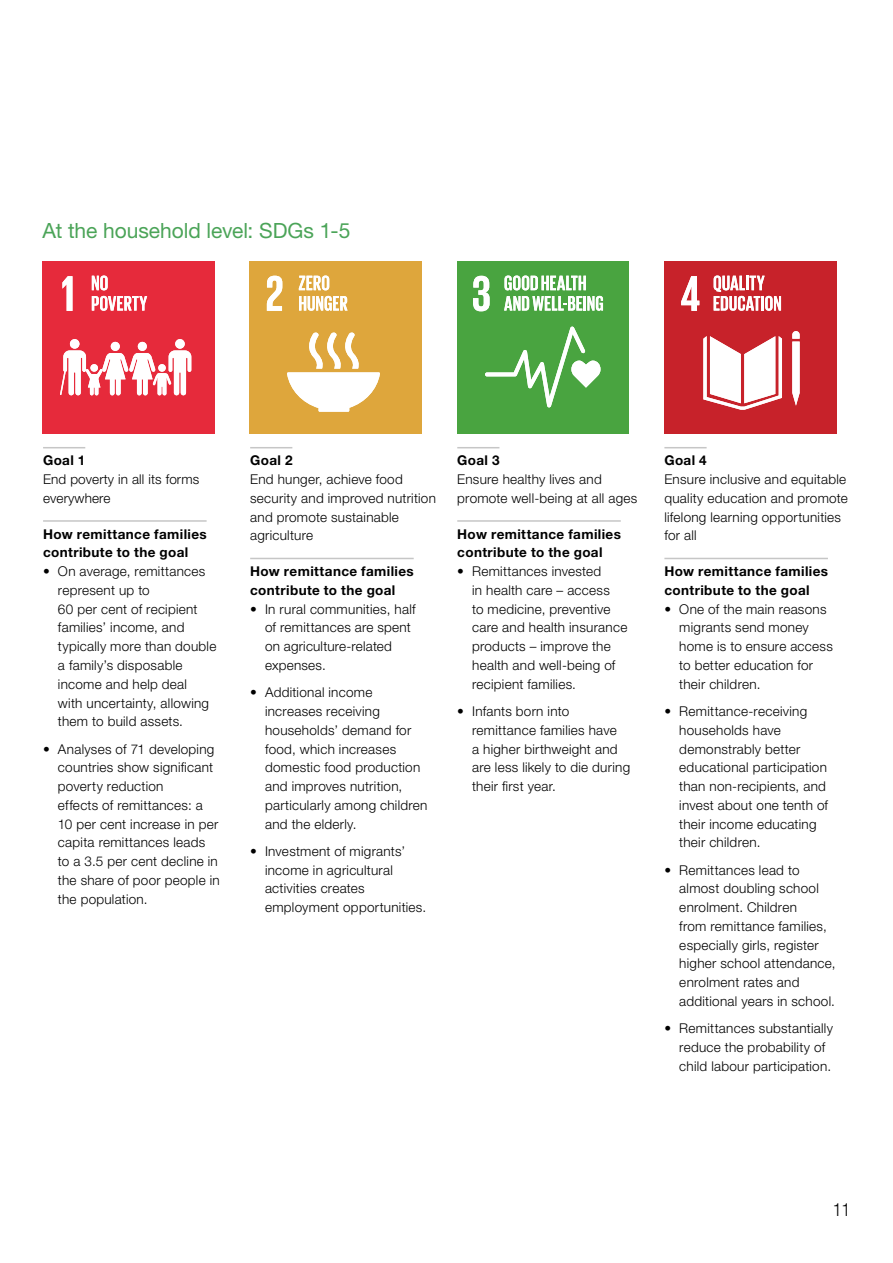
<style>
.page{position:relative;width:893px;height:1263px;background:#fff}
.page>*{position:absolute;margin:0;border:0;box-sizing:border-box;transform-origin:0 0}
._02Headline_text{font:21px "Helvetica Neue LT Std";letter-spacing:-.005em;color:#4ba458}
.t1{font:300 condensed 18px "Helvetica Neue LT Std";color:#000}
.Tabelle_links{font:300 13.5px/18.8px "Helvetica Neue LT Std";letter-spacing:.02em;color:#000}
._03Subhead{font:700 13.5px/18.8px "Helvetica Neue LT Std";letter-spacing:.03em;color:#000}
._03Subhead-2{font:300 13.5px/18.8px "Helvetica Neue LT Std";letter-spacing:.01em;color:#000}
.s1{font-weight:700}
</style>
<div class="page">
<hr style="left:43px;top:447px;width:42px;height:1px;background:#c6c6c6">
<hr style="left:43px;top:520px;width:164px;height:2px;background:#c6c6c6">
<hr style="left:250px;top:447px;width:42px;height:1px;background:#c6c6c6">
<hr style="left:250px;top:558px;width:164px;height:1px;background:#c6c6c6">
<hr style="left:457px;top:447px;width:42px;height:1px;background:#c6c6c6">
<hr style="left:457px;top:520px;width:164px;height:2px;background:#c6c6c6">
<div style="left:43px;top:262px;width:172px;height:172px;background:#e62a3b"></div>
<svg style="left:62px;top:276px;width:10px;height:35px"></svg>
<div style="left:175px;top:339px;width:10px;height:10px;background:#fff;border-radius:50%"></div>
<div style="left:138px;top:342px;width:9px;height:9px;background:#fff;border-radius:50%"></div>
<div style="left:111px;top:342px;width:9px;height:9px;background:#fff;border-radius:50%"></div>
<div style="left:70px;top:339px;width:9px;height:10px;background:#fff;border-radius:50%"></div>
<svg style="left:60px;top:350px;width:131px;height:46px"></svg>
<svg style="left:92px;top:276px;width:16px;height:14px"></svg>
<svg style="left:92px;top:296px;width:55px;height:15px"></svg>
<div style="left:250px;top:262px;width:172px;height:172px;background:#dea63c"></div>
<svg style="left:267px;top:276px;width:15px;height:35px"></svg>
<svg style="left:287px;top:332px;width:93px;height:80px"></svg>
<svg style="left:299px;top:276px;width:30px;height:14px"></svg>
<svg style="left:299px;top:296px;width:49px;height:15px"></svg>
<div style="left:457px;top:262px;width:172px;height:172px;background:#49a440"></div>
<svg style="left:473px;top:276px;width:17px;height:35px"></svg>
<svg style="left:485px;top:327px;width:115px;height:80px"></svg>
<svg style="left:504px;top:276px;width:82px;height:14px"></svg>
<svg style="left:504px;top:296px;width:99px;height:15px"></svg>
<div style="left:664px;top:262px;width:173px;height:172px;background:#c7222a"></div>
<svg style="left:681px;top:276px;width:18px;height:35px"></svg>
<svg style="left:792px;top:331px;width:8px;height:75px"></svg>
<svg style="left:703px;top:336px;width:79px;height:74px"></svg>
<svg style="left:714px;top:276px;width:67px;height:35px"></svg>
<hr style="left:664px;top:447px;width:43px;height:1px;background:#c6c6c6">
<hr style="left:664px;top:558px;width:164px;height:1px;background:#c6c6c6">
<p class="_02Headline_text" style="left:43px;top:218px;width:309px">At the household level: SDGs 1-5</p>
<p class="_03Subhead-2" style="left:43px;top:451px;width:158px"><span class="s1">Goal 1<br></span>End poverty in all its forms everywhere</p>
<p class="_03Subhead" style="left:43px;top:524px;width:165px">How remittance families contribute to the goal</p>
<p class="Tabelle_links" style="left:58px;top:562px;width:160px;text-indent:-15px">• On average, remittances represent up to<br>60 per cent of recipient families’ income, and typically more than double a family’s disposable income and help deal<br>with uncertainty, allowing them to build assets.</p>
<p class="Tabelle_links" style="left:58px;top:739px;width:163px;text-indent:-15px">• Analyses of 71 developing countries show significant poverty reduction<br>effects of remittances: a<br>10 per cent increase in per capita remittances leads to a 3.5 per cent decline in the share of poor people in the population.</p>
<p class="_03Subhead" style="left:250px;top:451px;width:44px">Goal 2</p>
<p class="Tabelle_links" style="left:250px;top:470px;width:187px">End hunger, achieve food security and improved nutrition and promote sustainable agriculture</p>
<p class="_03Subhead" style="left:250px;top:562px;width:165px">How remittance families contribute to the goal</p>
<p class="Tabelle_links" style="left:265px;top:599px;width:152px;text-indent:-15px">• In rural communities, half of remittances are spent on agriculture-related expenses.</p>
<p class="Tabelle_links" style="left:265px;top:683px;width:164px;text-indent:-15px">• Additional income increases receiving households’ demand for food, which increases domestic food production and improves nutrition, particularly among children and the elderly.</p>
<p class="Tabelle_links" style="left:265px;top:841px;width:163px;text-indent:-15px">• Investment of migrants’ income in agricultural activities creates employment opportunities.</p>
<p class="_03Subhead" style="left:457px;top:451px;width:44px">Goal 3</p>
<p class="Tabelle_links" style="left:457px;top:470px;width:182px">Ensure healthy lives and promote well-being at all ages</p>
<p class="_03Subhead" style="left:457px;top:524px;width:165px">How remittance families contribute to the goal</p>
<p class="Tabelle_links" style="left:472px;top:562px;width:157px;text-indent:-15px">• Remittances invested<br>in health care – access<br>to medicine, preventive care and health insurance products – improve the health and well-being of recipient families.</p>
<p class="Tabelle_links" style="left:472px;top:701px;width:160px;text-indent:-15px">• Infants born into remittance families have<br>a higher birthweight and are less likely to die during their first year.</p>
<p class="_03Subhead" style="left:664px;top:451px;width:44px">Goal 4</p>
<p class="Tabelle_links" style="left:664px;top:470px;width:185px">Ensure inclusive and equitable quality education and promote lifelong learning opportunities for all</p>
<p class="_03Subhead" style="left:664px;top:562px;width:165px">How remittance families contribute to the goal</p>
<p class="Tabelle_links" style="left:679px;top:599px;width:155px;text-indent:-15px">• One of the main reasons migrants send money home is to ensure access to better education for their children.</p>
<p class="Tabelle_links" style="left:679px;top:701px;width:150px;text-indent:-15px">• Remittance-receiving households have demonstrably better educational participation than non-recipients, and invest about one tenth of their income educating their children.</p>
<p class="Tabelle_links" style="left:679px;top:860px;width:158px;text-indent:-15px">• Remittances lead to almost doubling school enrolment. Children<br>from remittance families, especially girls, register higher school attendance, enrolment rates and additional years in school.</p>
<p class="Tabelle_links" style="left:679px;top:1018px;width:155px;text-indent:-15px">• Remittances substantially reduce the probability of child labour participation.</p>
<h2 class="t1" style="left:833px;top:1199px;width:19px">11</h2>
</div>
